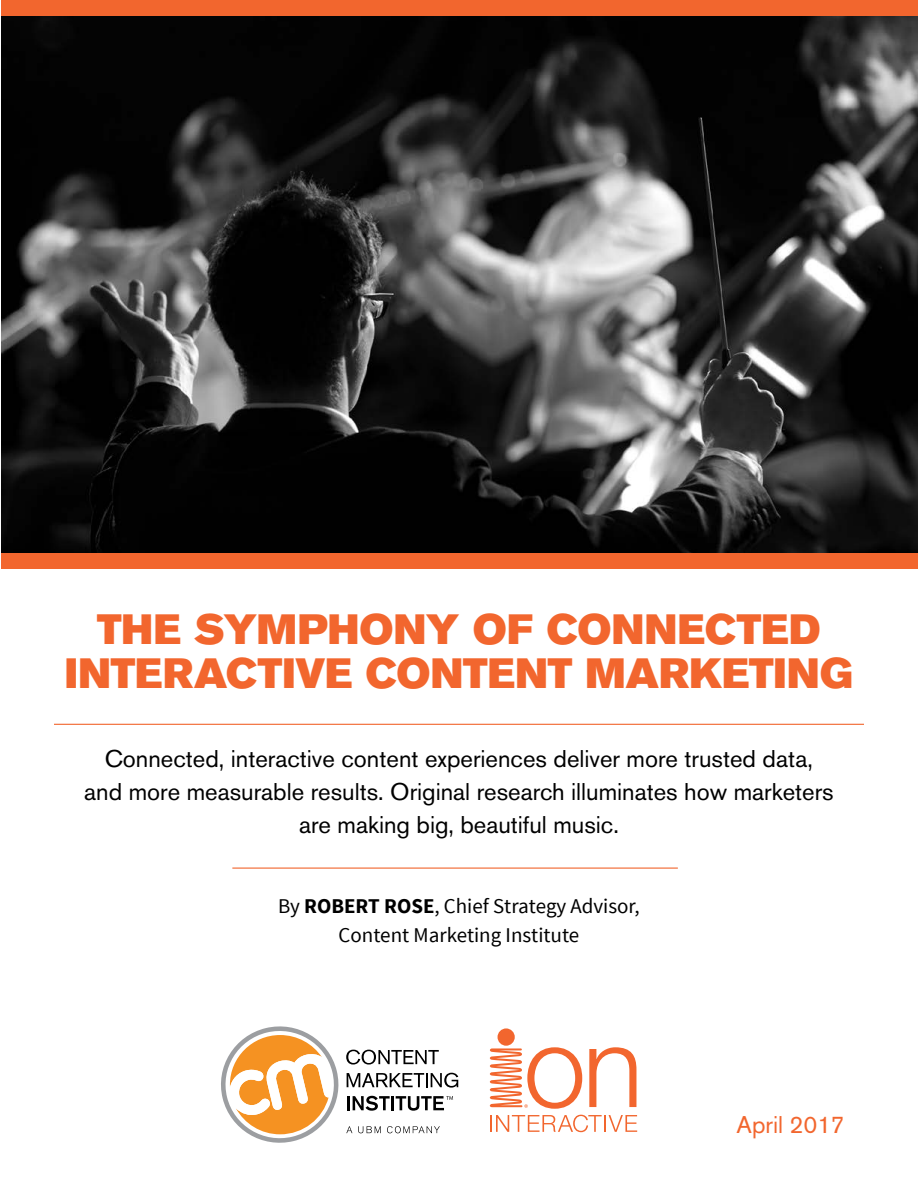
<style>
.page{position:relative;width:918px;height:1188px;background:#fff}
.page>*{position:absolute;margin:0;border:0;box-sizing:border-box;transform-origin:0 0}
.t1{font:42px/44.4px "Akzidenz Grotesk BE Super";letter-spacing:.005em;color:#f2662e;text-align:center}
.t2{font:24px/33px "Akzidenz Grotesk BE";color:#000;text-align:center}
.t3{font:24px "Akzidenz Grotesk BE";color:#f2662e}
.t4{font:21px/28.2px "Source Sans Pro";color:#000;text-align:center}
.s1{font-weight:700}
</style>
<div class="page">
<img style="left:1px;top:15px;width:917px;height:539px">
<div style="left:1px;top:0;width:917px;height:15px;background:#f2662e"></div>
<div style="left:1px;top:554px;width:917px;height:15px;background:#f2662e"></div>
<div style="left:498px;top:1028px;width:17px;height:18px;background:#f2662e;border-radius:50%"></div>
<svg style="left:490px;top:1047px;width:92px;height:62px"></svg>
<svg style="left:589px;top:1047px;width:47px;height:60px"></svg>
<svg style="left:490px;top:1115px;width:147px;height:17px"></svg>
<svg style="left:221px;top:1026px;width:237px;height:117px"></svg>
<hr style="left:54px;top:724px;width:810px;height:1px;background:#f2662e">
<hr style="left:232px;top:868px;width:446px;height:1px;background:#f2662e">
<h1 class="t1" style="left:65px;top:608px;width:790px">THE SYMPHONY OF CONNECTED<br>INTERACTIVE CONTENT MARKETING</h1>
<p class="t2" style="left:84px;top:742px;width:751px">Connected, interactive content experiences deliver more trusted data, and more measurable results. Original research illuminates how marketers are making big, beautiful music.</p>
<p class="t4" style="left:278px;top:893px;width:363px">By <span class="s1">ROBERT ROSE</span>, Chief Strategy Advisor,<br>Content Marketing Institute</p>
<p class="t3" style="left:737px;top:1110px;width:109px">April 2017</p>
</div>
